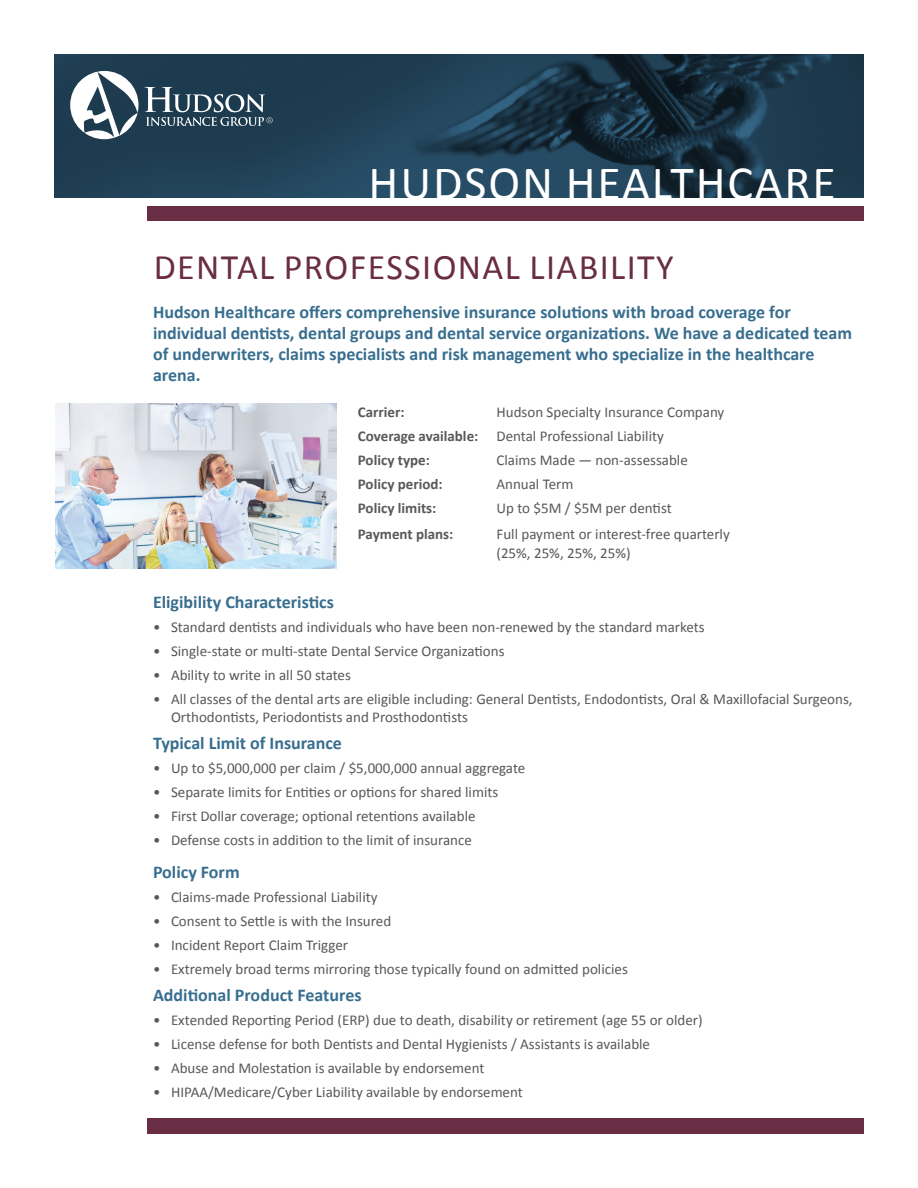
<style>
.page{position:relative;width:918px;height:1188px;background:#fff}
.page>*{position:absolute;margin:0;border:0;box-sizing:border-box;transform-origin:0 0}
.t1{font:48px "Calibri";letter-spacing:.04em;color:#fff}
.t2{font:36px "Calibri";letter-spacing:.04em;color:#692d44}
.t3{font:700 18px/21px "Calibri";color:#386e8f}
.t4{font:15px/24px "Calibri";color:#57585a}
.t5{font:700 15px "Calibri";color:#57585a}
.s1{font-weight:700}
</style>
<div class="page">
<div style="left:148px;top:1118px;width:716px;height:16px;background:#692d44"></div>
<svg style="left:54px;top:54px;width:810px;height:144px;background:#1d3b4f"></svg>
<svg style="left:70px;top:71px;width:68px;height:68px"></svg>
<svg style="left:145px;top:87px;width:128px;height:39px;background:#4f6675"></svg>
<div style="left:148px;top:206px;width:716px;height:15px;background:#692d44"></div>
<img style="left:56px;top:404px;width:280px;height:164px">
<h1 class="t1" style="left:369px;top:152px;width:469px">HUDSON HEALTHCARE</h1>
<h2 class="t2" style="left:154px;top:244px;width:522px">DENTAL PROFESSIONAL LIABILITY</h2>
<p class="t3" style="left:153px;top:302px;width:701px">Hudson Healthcare offers comprehensive insurance solutions with broad coverage for individual dentists, dental groups and dental service organizations. We have a dedicated team of underwriters, claims specialists and risk management who specialize in the healthcare arena.</p>
<p class="t5" style="left:358px;top:403px;width:48px">Carrier:</p>
<p class="t4" style="left:358px;top:400px;width:368px;text-indent:139px">Hudson Specialty Insurance Company<br><span class="s1">Coverage available:</span> Dental Professional Liability<br><span class="s1">Policy type:</span></p>
<p class="t4" style="left:496px;top:448px;width:193px">Claims Made — non-assessable</p>
<p class="t5" style="left:358px;top:475px;width:86px">Policy period:</p>
<p class="t4" style="left:496px;top:472px;width:79px">Annual Term</p>
<p class="t5" style="left:358px;top:499px;width:80px">Policy limits:</p>
<p class="t4" style="left:497px;top:496px;width:177px">Up to $5M / $5M per dentist</p>
<p class="t5" style="left:358px;top:524px;width:97px">Payment plans:</p>
<p class="t4" style="left:496px;top:524px;width:235px;line-height:19.5px">Full payment or interest-free quarterly (25%, 25%, 25%, 25%)</p>
<p class="t3" style="left:153px;top:591px;width:182px">Eligibility Characteristics</p>
<p class="t4" style="left:153px;top:615px;width:553px">• Standard dentists and individuals who have been non-renewed by the standard markets</p>
<p class="t4" style="left:153px;top:639px;width:353px">• Single-state or multi-state Dental Service Organizations</p>
<p class="t4" style="left:153px;top:663px;width:199px">• Ability to write in all 50 states</p>
<p class="t4" style="left:171px;top:690px;width:683px;line-height:18px;text-indent:-18px">• All classes of the dental arts are eligible including: General Dentists, Endodontists, Oral &amp; Maxillofacial Surgeons,<br>Orthodontists, Periodontists and Prosthodontists</p>
<p class="t3" style="left:153px;top:732px;width:191px">Typical Limit of Insurance</p>
<p class="t4" style="left:153px;top:756px;width:374px">• Up to $5,000,000 per claim / $5,000,000 annual aggregate</p>
<p class="t4" style="left:153px;top:780px;width:347px">• Separate limits for Entities or options for shared limits</p>
<p class="t4" style="left:153px;top:804px;width:324px">• First Dollar coverage; optional retentions available</p>
<p class="t4" style="left:153px;top:828px;width:320px">• Defense costs in addition to the limit of insurance</p>
<p class="t3" style="left:153px;top:861px;width:88px">Policy Form</p>
<p class="t4" style="left:153px;top:885px;width:226px">• Claims-made Professional Liability</p>
<p class="t4" style="left:153px;top:909px;width:240px">• Consent to Settle is with the Insured</p>
<p class="t4" style="left:153px;top:933px;width:197px">• Incident Report Claim Trigger</p>
<p class="t4" style="left:153px;top:957px;width:476px">• Extremely broad terms mirroring those typically found on admitted policies</p>
<p class="t3" style="left:153px;top:984px;width:210px">Additional Product Features</p>
<p class="t4" style="left:153px;top:1008px;width:551px">• Extended Reporting Period (ERP) due to death, disability or retirement (age 55 or older)</p>
<p class="t4" style="left:153px;top:1032px;width:499px">• License defense for both Dentists and Dental Hygienists / Assistants is available</p>
<p class="t4" style="left:153px;top:1056px;width:333px">• Abuse and Molestation is available by endorsement</p>
<p class="t4" style="left:153px;top:1080px;width:371px">• HIPAA/Medicare/Cyber Liability available by endorsement</p>
</div>
